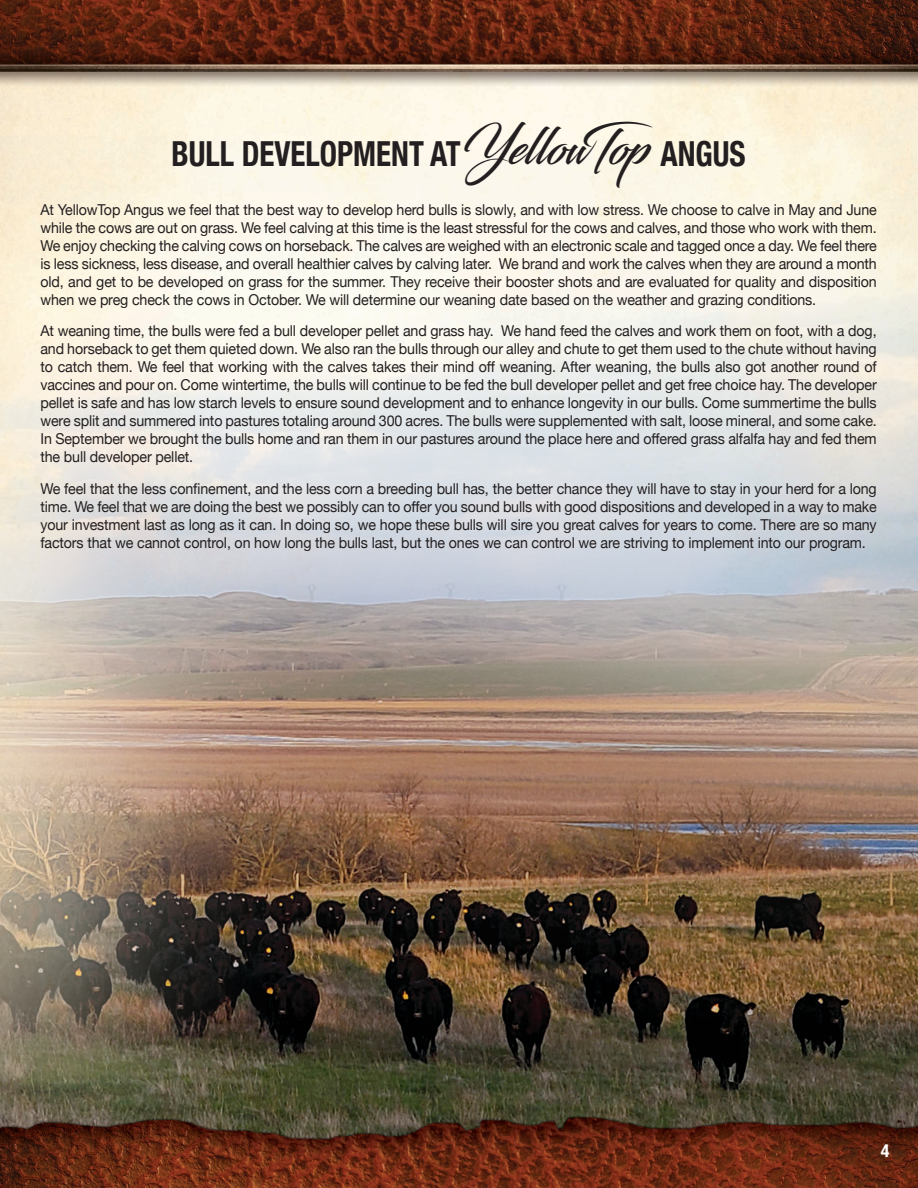
<style>
.page{position:relative;width:918px;height:1188px;background:#fff}
.page>*{position:absolute;margin:0;border:0;box-sizing:border-box;transform-origin:0 0}
.t1{font:700 condensed 34.5px "Helvetica Neue";color:#231f20;scale:.9 1}
.t2{font:700 condensed 18px "Helvetica Neue";color:#fff}
.t3{font:15px/18px "Helvetica Neue";letter-spacing:-.01em;color:#231f20;text-align:justify;scale:.95 1}
.s1{font-family:"Blacksword";font-weight:400;font-stretch:normal;font-size:51px}
</style>
<div class="page">
<img style="left:0;top:0;width:918px;height:1102px">
<img style="left:0;top:1102px;width:918px;height:86px">
<p class="t1" style="left:172px;top:125px;width:639px">BULL DEVELOPMENT AT<span class="s1">YellowTop</span> ANGUS</p>
<p class="t3" style="left:40px;top:201px;width:882px">At YellowTop Angus we feel that the best way to develop herd bulls is slowly, and with low stress. We choose to calve in May and June while the cows are out on grass. We feel calving at this time is the least stressful for the cows and calves, and those who work with them.<br>We enjoy checking the calving cows on horseback. The calves are weighed with an electronic scale and tagged once a day. We feel there is less sickness, less disease, and overall healthier calves by calving later. We brand and work the calves when they are around a month old, and get to be developed on grass for the summer. They receive their booster shots and are evaluated for quality and disposition when we preg check the cows in October. We will determine our weaning date based on the weather and grazing conditions.</p>
<p class="t3" style="left:40px;top:323px;width:882px">At weaning time, the bulls were fed a bull developer pellet and grass hay. We hand feed the calves and work them on foot, with a dog, and horseback to get them quieted down. We also ran the bulls through our alley and chute to get them used to the chute without having to catch them. We feel that working with the calves takes their mind off weaning. After weaning, the bulls also got another round of vaccines and pour on. Come wintertime, the bulls will continue to be fed the bull developer pellet and get free choice hay. The developer pellet is safe and has low starch levels to ensure sound development and to enhance longevity in our bulls. Come summertime the bulls were split and summered into pastures totaling around 300 acres. The bulls were supplemented with salt, loose mineral, and some cake.<br>In September we brought the bulls home and ran them in our pastures around the place here and offered grass alfalfa hay and fed them the bull developer pellet.</p>
<p class="t3" style="left:40px;top:480px;width:882px">We feel that the less confinement, and the less corn a breeding bull has, the better chance they will have to stay in your herd for a long time. We feel that we are doing the best we possibly can to offer you sound bulls with good dispositions and developed in a way to make your investment last as long as it can. In doing so, we hope these bulls will sire you great calves for years to come. There are so many factors that we cannot control, on how long the bulls last, but the ones we can control we are striving to implement into our program.</p>
<p class="t2" style="left:881px;top:1136px;width:10px">4</p>
</div>
